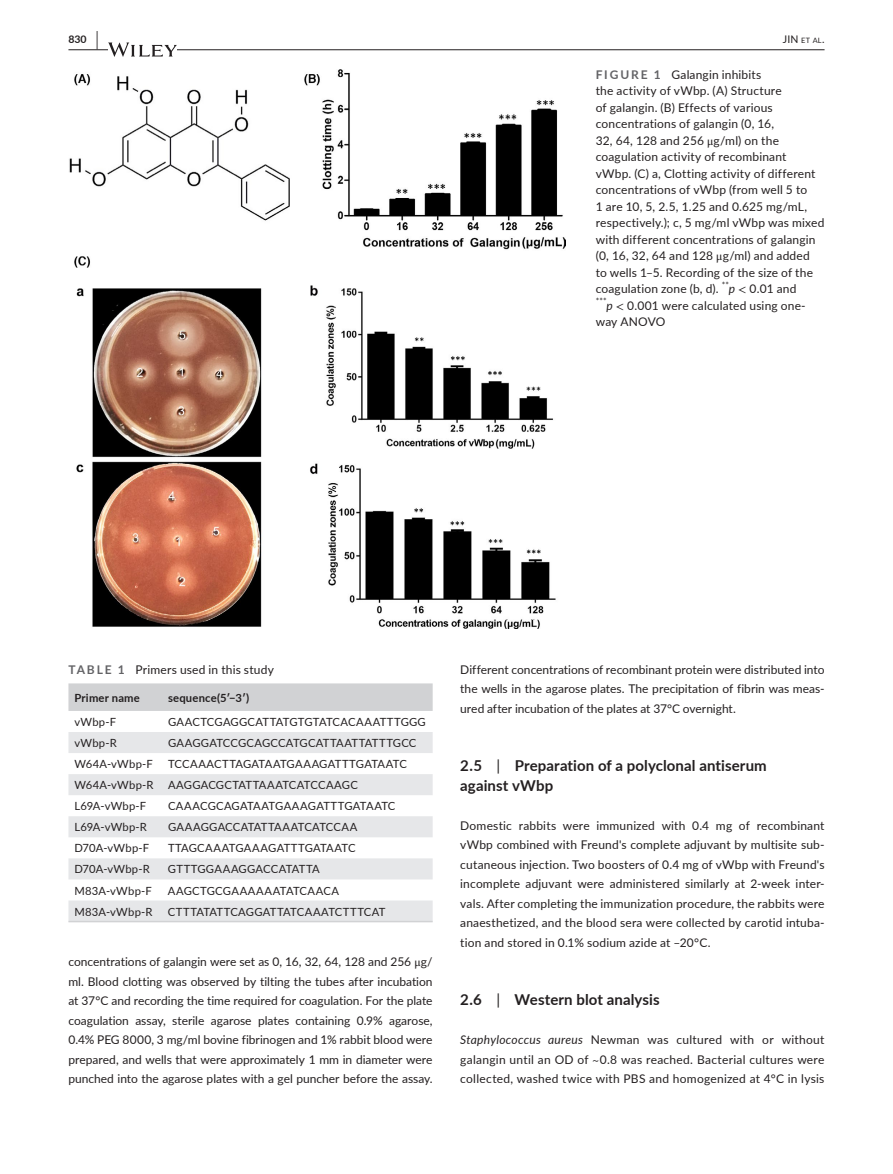
<style>
.page{position:relative;width:893px;height:1174px;background:#fff}
.page>*{position:absolute;margin:0;border:0;box-sizing:border-box;transform-origin:0 0}
.t1{font:700 15px/19.5px "Lato";letter-spacing:.01em;color:#231f20}
.t2{font:12px/19.5px "Lato";letter-spacing:.015em;color:#231f20;text-align:justify}
.t3{font:11.25px "Lato";letter-spacing:.02em;color:#231f20}
.t4{font:11.25px "Lato";color:#231f20}
.t5{font:700 11.25px "Lato";letter-spacing:.02em;color:#231f20}
.t6{font:10.5px "Lato";color:#231f20}
.t7{font:700 10.5px "Lato";color:#231f20}
.t8{font:8.4px "Lato";color:#231f20}
.s1{font-size:19.5px}
.s2{font-size:7.35px}
.s3{font-weight:700;color:#636366}
.s4{font-family:"STIX"}
.s5{font-style:italic}
.s6{font-weight:400}
</style>
<div class="page">
<hr style="left:68px;top:49px;width:756px;height:1px;background:#231f20">
<svg style="left:108px;top:42px;width:69px;height:15px"></svg>
<img style="left:69px;top:69px;width:497px;height:559px">
<div style="left:68px;top:683px;width:365px;height:28px;background:#d1d2d4"></div>
<svg style="left:68px;top:732px;width:365px;height:188px;fill:#e6e7e9"></svg>
<hr style="left:68px;top:920px;width:94px;height:2px;background:#d1d2d4">
<hr style="left:162px;top:920px;width:271px;height:2px;background:#d1d2d4">
<p class="t7" style="left:68px;top:31px;width:31px">830 <span class="s1">|</span></p>
<p class="t6" style="left:783px;top:31px;width:43px">JIN <span class="s2">et al</span>.</p>
<p class="t2" style="left:596px;top:66px;width:230px;line-height:16.5px;text-align:left"><span class="s3">FIGURE 1</span> Galangin inhibits<br>the activity of vWbp. (A) Structure<br>of galangin. (B) Effects of various concentrations of galangin (0, 16,<br>32, 64, 128 and 256 <span class="s4">μ</span>g/ml) on the coagulation activity of recombinant vWbp. (C) a, Clotting activity of different concentrations of vWbp (from well 5 to<br>1 are 10, 5, 2.5, 1.25 and 0.625 mg/mL, respectively.); c, 5 mg/ml vWbp was mixed with different concentrations of galangin (0, 16, 32, 64 and 128 <span class="s4">μ</span>g/ml) and added<br>to wells 1–5. Recording of the size of the coagulation zone (b, d).</p>
<p class="t8" style="left:722px;top:279px;width:9px">**</p>
<p class="t2" style="left:729px;top:279px;width:69px"><span class="s5">p</span> <span class="s4">&lt;</span> 0.01 and</p>
<p class="t8" style="left:596px;top:295px;width:12px">***</p>
<p class="t2" style="left:596px;top:297px;width:211px;line-height:16.5px;text-indent:11px"><span class="s5">p</span> <span class="s4">&lt;</span> 0.001 were calculated using one&shy;way ANOVO</p>
<p class="t2" style="left:68px;top:659px;width:207px"><span class="s3">TABLE 1</span> Primers used in this study</p>
<p class="t5" style="left:74px;top:689px;width:67px">Primer name</p>
<p class="t5" style="left:168px;top:689px;width:83px">sequence(5′−3′)</p>
<p class="t3" style="left:74px;top:714px;width:43px">vWbp-F</p>
<p class="t3" style="left:168px;top:714px;width:259px">GAACTCGAGGCATTATGTGTATCACAAATTTGGG</p>
<p class="t3" style="left:74px;top:735px;width:44px">vWbp-R</p>
<p class="t3" style="left:168px;top:735px;width:250px">GAAGGATCCGCAGCCATGCATTAATTATTTGCC</p>
<p class="t3" style="left:74px;top:756px;width:80px">W64A-vWbp-F</p>
<p class="t4" style="left:168px;top:756px;width:240px">TCCAAACTTAGATAATGAAAGATTTGATAATC</p>
<p class="t3" style="left:74px;top:777px;width:81px">W64A-vWbp-R</p>
<p class="t3" style="left:168px;top:777px;width:191px">AAGGACGCTATTAAATCATCCAAGC</p>
<p class="t3" style="left:74px;top:798px;width:73px">L69A-vWbp-F</p>
<p class="t3" style="left:168px;top:798px;width:229px">CAAACGCAGATAATGAAAGATTTGATAATC</p>
<p class="t3" style="left:74px;top:819px;width:74px">L69A-vWbp-R</p>
<p class="t3" style="left:168px;top:819px;width:191px">GAAAGGACCATATTAAATCATCCAA</p>
<p class="t3" style="left:74px;top:840px;width:76px">D70A-vWbp-F</p>
<p class="t3" style="left:168px;top:840px;width:189px">TTAGCAAATGAAAGATTTGATAATC</p>
<p class="t3" style="left:74px;top:861px;width:77px">D70A-vWbp-R</p>
<p class="t3" style="left:168px;top:861px;width:153px">GTTTGGAAAGGACCATATTA</p>
<p class="t3" style="left:74px;top:882px;width:79px">M83A-vWbp-F</p>
<p class="t3" style="left:168px;top:882px;width:172px">AAGCTGCGAAAAAATATCAACA</p>
<p class="t3" style="left:74px;top:903px;width:80px">M83A-vWbp-R</p>
<p class="t3" style="left:168px;top:903px;width:219px">CTTTATATTCAGGATTATCAAATCTTTCAT</p>
<p class="t2" style="left:68px;top:951px;width:366px">concentrations of galangin were set as 0, 16, 32, 64, 128 and 256 <span class="s4">μ</span>g/ ml. Blood clotting was observed by tilting the tubes after incubation at 37°C and recording the time required for coagulation. For the plate coagulation assay, sterile agarose plates containing 0.9% agarose, 0.4% PEG 8000, 3 mg/ml bovine fibrinogen and 1% rabbit blood were prepared, and wells that were approximately 1 mm in diameter were punched into the agarose plates with a gel puncher before the assay.</p>
<p class="t2" style="left:460px;top:659px;width:366px">Different concentrations of recombinant protein were distributed into the wells in the agarose plates. The precipitation of fibrin was meas&shy;ured after incubation of the plates at 37°C overnight.</p>
<p class="t1" style="left:460px;top:755px;width:308px">2.5 <span class="s6">|</span> Preparation of a polyclonal antiserum against vWbp</p>
<p class="t2" style="left:460px;top:815px;width:366px">Domestic rabbits were immunized with 0.4 mg of recombinant vWbp combined with Freund's complete adjuvant by multisite sub&shy;cutaneous injection. Two boosters of 0.4 mg of vWbp with Freund's incomplete adjuvant were administered similarly at 2-week inter&shy;vals. After completing the immunization procedure, the rabbits were anaesthetized, and the blood sera were collected by carotid intuba&shy;tion and stored in 0.1% sodium azide at –20°C.</p>
<p class="t1" style="left:460px;top:989px;width:201px">2.6 <span class="s6">|</span> Western blot analysis</p>
<p class="t2" style="left:460px;top:1029px;width:366px"><span class="s5">Staphylococcus aureus</span> Newman was cultured with or without galangin until an OD of <span class="s4">~</span>0.8 was reached. Bacterial cultures were collected, washed twice with PBS and homogenized at 4°C in lysis</p>
</div>
